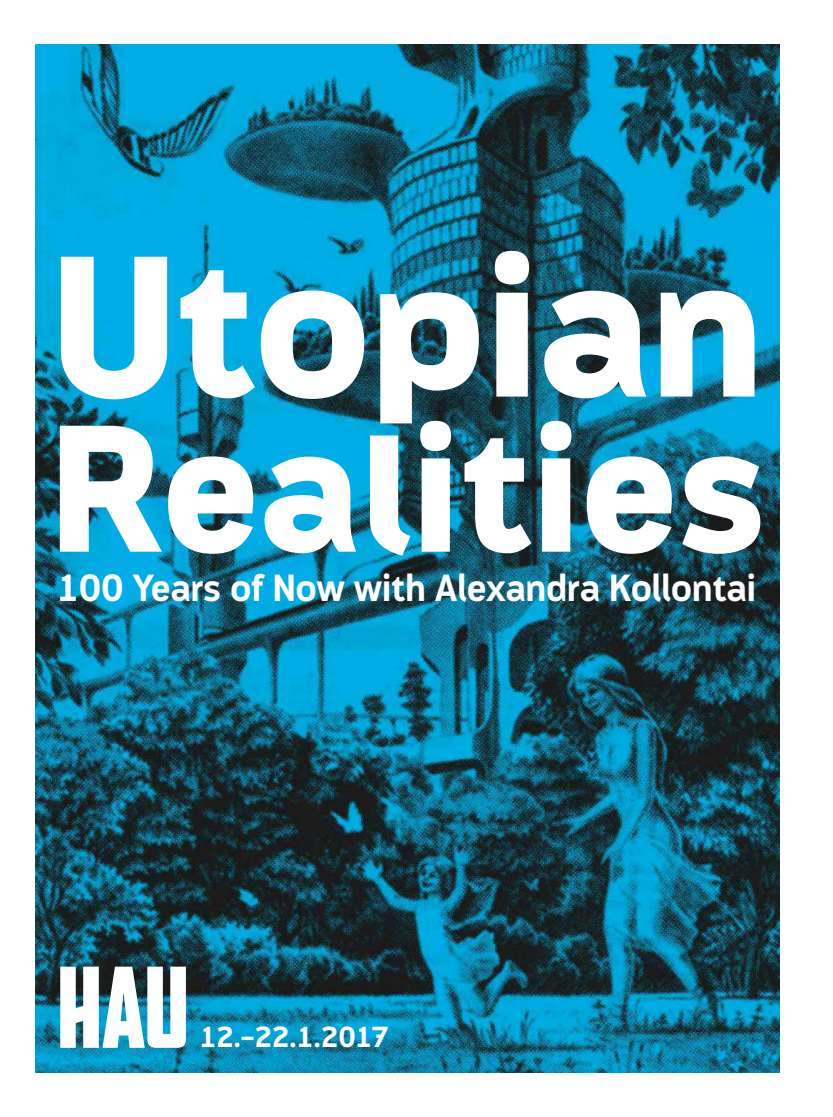
<style>
.page{position:relative;width:833px;height:1117px;background:#fff}
.page>*{position:absolute;margin:0;border:0;box-sizing:border-box;transform-origin:0 0}
.t1{font:800 196.25px "Modus";letter-spacing:-.015em;color:#fff}
.t2{font:800 176.25px "Modus";letter-spacing:-.01em;color:#fff}
.t3{font:700 37.5px "Modus";letter-spacing:-.015em;color:#fff}
.t4{font:700 28.75px "Modus";letter-spacing:-.025em;color:#fff}
.s1{font-size:186.38px}
.s2{font-size:158.62px}
</style>
<div class="page">
<img style="left:35px;top:44px;width:745px;height:1028px">
<svg style="left:60px;top:966px;width:126px;height:81px"></svg>
<h1 class="t1" style="left:50px;top:257px;width:716px">Uto<span class="s1">p</span>ian</h1>
<h2 class="t2" style="left:50px;top:426px;width:717px">Rea<span class="s2">l</span>ities</h2>
<p class="t3" style="left:57px;top:574px;width:701px">100 Years of Now with Alexandra Kollontai</p>
<p class="t4" style="left:199px;top:1026px;width:191px">12.–22.1.2017</p>
</div>
